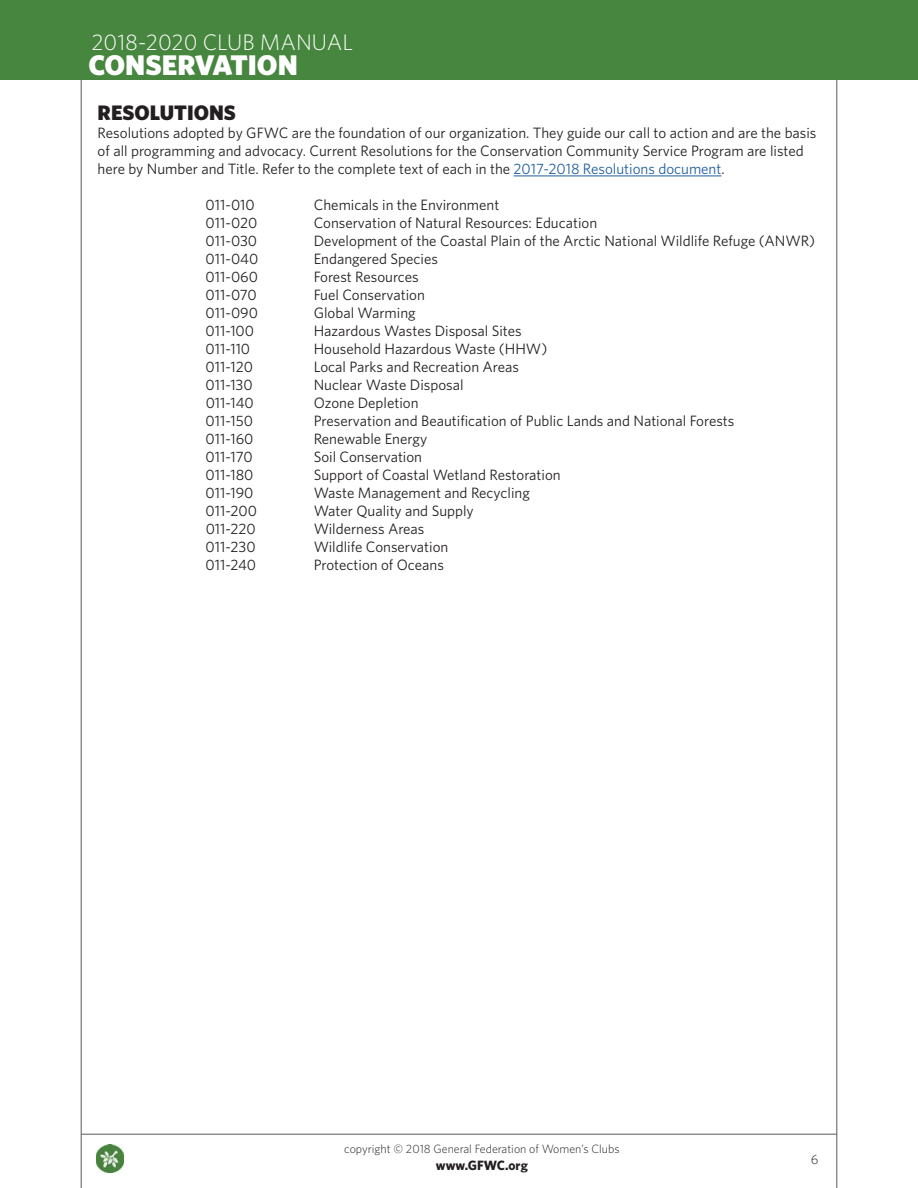
<style>
.page{position:relative;width:918px;height:1188px;background:#fff}
.page>*{position:absolute;margin:0;border:0;box-sizing:border-box;transform-origin:0 0}
.t1{font:900 28.5px "Whitney HTF";color:#fff}
.t2{font:300 22.5px "Whitney HTF";color:#fff}
.t3{font:900 21px "Whitney HTF";color:#231f20}
.t4{font:15px/18px "Whitney HTF";color:#231f20}
.t5{font:700 13.5px "Whitney HTF";color:#231f20}
.t6{font:300 13.5px "Whitney HTF";color:#231f20}
.t7{font:300 12px "Whitney HTF";color:#231f20}
.s1{color:#215e9e}
</style>
<div class="page">
<hr style="left:81px;top:1134px;width:756px;height:1px;background:#58595b">
<hr style="left:837px;top:0;width:1px;height:1188px;background:#58595b">
<hr style="left:81px;top:0;width:1px;height:1188px;background:#58595b">
<div style="left:0;top:0;width:918px;height:80px;background:#46863e"></div>
<img style="left:96px;top:1145px;width:28px;height:27px">
<hr style="left:514px;top:176px;width:207px;height:1px;background:#215e9e">
<h2 class="t2" style="left:92px;top:33px;width:263px">2018-2020 CLUB MANUAL</h2>
<h1 class="t1" style="left:89px;top:55px;width:211px">CONSERVATION</h1>
<h3 class="t3" style="left:98px;top:105px;width:140px">RESOLUTIONS</h3>
<p class="t4" style="left:98px;top:125px;width:720px">Resolutions adopted by GFWC are the foundation of our organization. They guide our call to action and are the basis of all programming and advocacy. Current Resolutions for the Conservation Community Service Program are listed here by Number and Title. Refer to the complete text of each in the <span class="s1">2017-2018 Resolutions document</span>.</p>
<p class="t4" style="left:206px;top:197px;width:51px">011-010</p>
<p class="t4" style="left:314px;top:197px;width:187px">Chemicals in the Environment</p>
<p class="t4" style="left:206px;top:215px;width:53px">011-020</p>
<p class="t4" style="left:314px;top:215px;width:285px">Conservation of Natural Resources: Education</p>
<p class="t4" style="left:206px;top:233px;width:53px">011-030</p>
<p class="t4" style="left:314px;top:233px;width:503px">Development of the Coastal Plain of the Arctic National Wildlife Refuge (ANWR)</p>
<p class="t4" style="left:206px;top:251px;width:54px">011-040</p>
<p class="t4" style="left:314px;top:251px;width:126px">Endangered Species</p>
<p class="t4" style="left:206px;top:269px;width:54px">011-060</p>
<p class="t4" style="left:314px;top:269px;width:107px">Forest Resources</p>
<p class="t4" style="left:206px;top:287px;width:53px">011-070</p>
<p class="t4" style="left:314px;top:287px;width:113px">Fuel Conservation</p>
<p class="t4" style="left:206px;top:305px;width:54px">011-090</p>
<p class="t4" style="left:314px;top:305px;width:104px">Global Warming</p>
<p class="t4" style="left:206px;top:323px;width:50px">011-100</p>
<p class="t4" style="left:314px;top:323px;width:210px">Hazardous Wastes Disposal Sites</p>
<p class="t4" style="left:206px;top:341px;width:46px">011-110</p>
<p class="t4" style="left:314px;top:341px;width:235px">Household Hazardous Waste (HHW)</p>
<p class="t4" style="left:206px;top:359px;width:49px">011-120</p>
<p class="t4" style="left:314px;top:359px;width:207px">Local Parks and Recreation Areas</p>
<p class="t4" style="left:206px;top:377px;width:49px">011-130</p>
<p class="t4" style="left:314px;top:377px;width:152px">Nuclear Waste Disposal</p>
<p class="t4" style="left:206px;top:395px;width:50px">011-140</p>
<p class="t4" style="left:314px;top:395px;width:106px">Ozone Depletion</p>
<p class="t4" style="left:206px;top:413px;width:49px">011-150</p>
<p class="t4" style="left:314px;top:413px;width:422px">Preservation and Beautification of Public Lands and National Forests</p>
<p class="t4" style="left:206px;top:431px;width:49px">011-160</p>
<p class="t4" style="left:314px;top:431px;width:115px">Renewable Energy</p>
<p class="t4" style="left:206px;top:449px;width:48px">011-170</p>
<p class="t4" style="left:314px;top:449px;width:110px">Soil Conservation</p>
<p class="t4" style="left:206px;top:467px;width:49px">011-180</p>
<p class="t4" style="left:314px;top:467px;width:249px">Support of Coastal Wetland Restoration</p>
<p class="t4" style="left:206px;top:485px;width:49px">011-190</p>
<p class="t4" style="left:314px;top:485px;width:218px">Waste Management and Recycling</p>
<p class="t4" style="left:206px;top:503px;width:53px">011-200</p>
<p class="t4" style="left:314px;top:503px;width:162px">Water Quality and Supply</p>
<p class="t4" style="left:206px;top:521px;width:52px">011-220</p>
<p class="t4" style="left:314px;top:521px;width:112px">Wilderness Areas</p>
<p class="t4" style="left:206px;top:539px;width:52px">011-230</p>
<p class="t4" style="left:314px;top:539px;width:136px">Wildlife Conservation</p>
<p class="t4" style="left:206px;top:557px;width:52px">011-240</p>
<p class="t4" style="left:314px;top:557px;width:132px">Protection of Oceans</p>
<p class="t7" style="left:344px;top:1145px;width:277px">copyright © 2018 General Federation of Women’s Clubs</p>
<p class="t5" style="left:436px;top:1157px;width:93px">www.GFWC.org</p>
<p class="t6" style="left:811px;top:1154px;width:9px">6</p>
</div>
